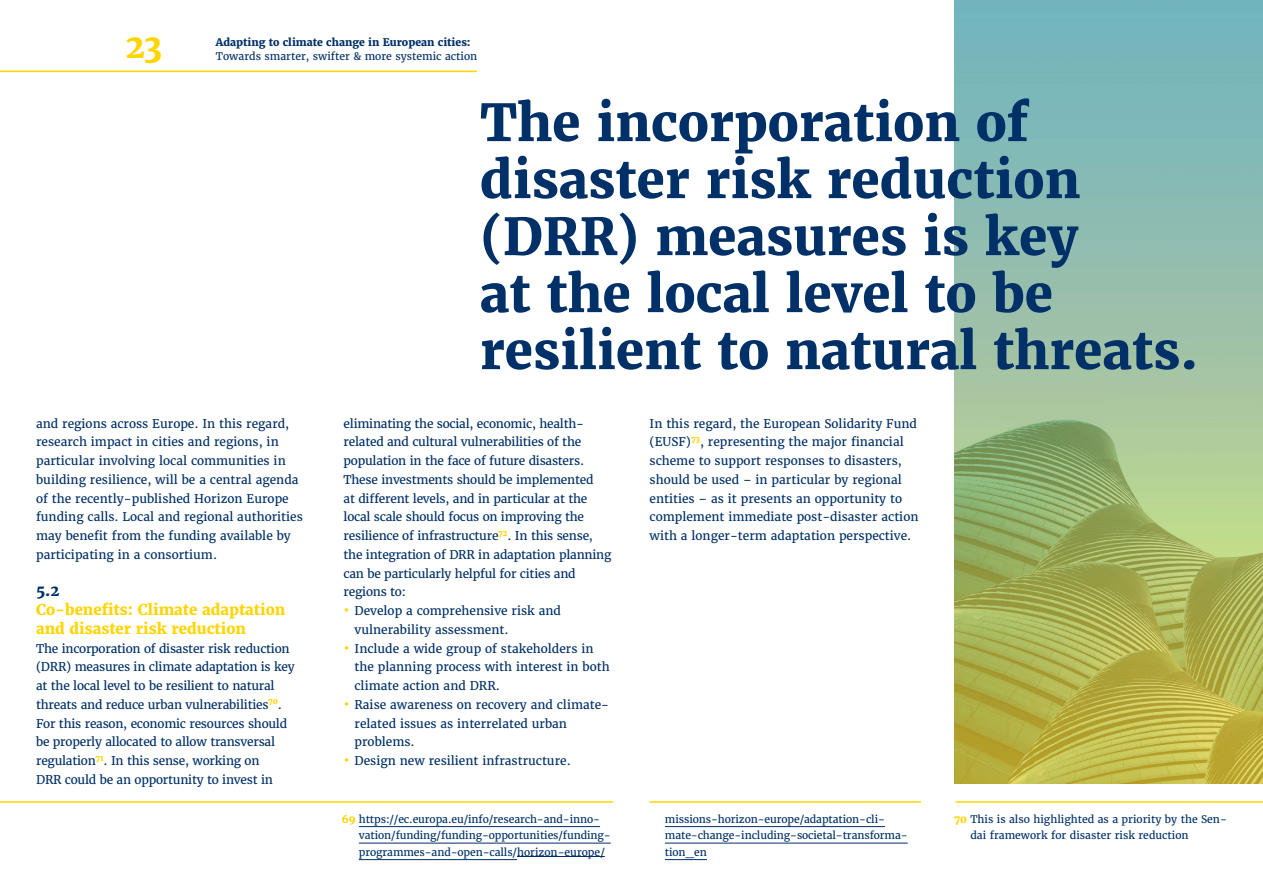
<style>
.page{position:relative;width:1263px;height:893px;background:#fff}
.page>*{position:absolute;margin:0;border:0;box-sizing:border-box;transform-origin:0 0}
.t1{font:800 51px/57px "Merriweather";color:#003068}
.t2{font:800 32.7px "Merriweather";color:#ffd500}
.Sub-header__yellow{font:800 15px/18.8px "Merriweather";color:#ffd500}
.Sub-header__yellow-2{font:800 15px "Merriweather";color:#003068}
.Body_text{font:12px/18.8px "Merriweather";color:#003068}
.Body_text-2{font:12px/18.8px "Merriweather";letter-spacing:-.02em;color:#003068}
.t3{font:10.5px/16.5px "Merriweather";letter-spacing:-.01em;color:#003068}
.t4{font:800 10.5px "Merriweather";color:#003068}
.s1{font-weight:800;font-size:15px;color:#ffd500}
.s2{font-weight:800;color:#ffd500}
</style>
<div class="page">
<hr style="left:0;top:71px;width:477px;height:1px;background:#ffd500">
<hr style="left:955px;top:801px;width:308px;height:2px;background:#ffd500">
<hr style="left:649px;top:801px;width:272px;height:2px;background:#ffd500">
<hr style="left:0;top:801px;width:613px;height:2px;background:#ffd500">
<hr style="left:359px;top:826px;width:241px;height:1px;background:#003068">
<hr style="left:359px;top:843px;width:252px;height:1px;background:#003068">
<hr style="left:359px;top:859px;width:158px;height:1px;background:#003068">
<hr style="left:517px;top:856px;width:88px;height:1px;background:#003068">
<hr style="left:665px;top:826px;width:220px;height:1px;background:#003068">
<hr style="left:665px;top:843px;width:243px;height:1px;background:#003068">
<hr style="left:665px;top:859px;width:42px;height:1px;background:#003068">
<img style="left:954px;top:0;width:309px;height:784px">
<p class="t2" style="left:125px;top:25px;width:39px">23</p>
<p class="t4" style="left:216px;top:36px;width:256px">Adapting to climate change in European cities:</p>
<p class="t3" style="left:216px;top:48px;width:263px">Towards smarter, swifter &amp; more systemic action</p>
<p class="t1" style="left:480px;top:94px;width:720px">The incorporation of disaster risk reduction (DRR) measures is key<br>at the local level to be resilient to natural threats.</p>
<p class="Body_text" style="left:36px;top:414px;width:268px">and regions across Europe. In this regard, research impact in cities and regions, in particular involving local communities in building resilience, will be a central agenda of the recently-published Horizon Europe funding calls. Local and regional authorities may benefit from the funding available by participating in a consortium.</p>
<p class="Sub-header__yellow-2" style="left:36px;top:581px;width:25px">5.2</p>
<p class="Sub-header__yellow" style="left:36px;top:600px;width:251px">Co-benefits: Climate adaptation and disaster risk reduction</p>
<p class="Body_text-2" style="left:36px;top:639px;width:260px">The incorporation of disaster risk reduction (DRR) measures in climate adaptation is key at the local level to be resilient to natural threats and reduce urban vulnerabilities<sup>70</sup>.<br>For this reason, economic resources should be properly allocated to allow transversal regulation<sup>71</sup>. In this sense, working on<br>DRR could be an opportunity to invest in</p>
<p class="Body_text-2" style="left:344px;top:414px;width:269px">eliminating the social, economic, health&shy;related and cultural vulnerabilities of the population in the face of future disasters.<br>These investments should be implemented<br>at different levels, and in particular at the local scale should focus on improving the resilience of infrastructure<sup>72</sup>. In this sense, the integration of DRR in adaptation planning can be particularly helpful for cities and regions to:</p>
<p class="Body_text" style="left:354px;top:601px;width:208px;text-indent:-11px"><span class="s1">•</span> Develop a comprehensive risk and vulnerability assessment.</p>
<p class="Body_text" style="left:354px;top:639px;width:257px;text-indent:-11px"><span class="s1">•</span> Include a wide group of stakeholders in the planning process with interest in both climate action and DRR.</p>
<p class="Body_text" style="left:354px;top:695px;width:256px;text-indent:-11px"><span class="s1">•</span> Raise awareness on recovery and climate&shy;related issues as interrelated urban problems.</p>
<p class="Body_text" style="left:344px;top:751px;width:229px"><span class="s1">•</span> Design new resilient infrastructure.</p>
<p class="Body_text" style="left:650px;top:414px;width:270px">In this regard, the European Solidarity Fund (EUSF)<sup>73</sup>, representing the major financial scheme to support responses to disasters, should be used – in particular by regional entities – as it presents an opportunity to complement immediate post-disaster action with a longer-term adaptation perspective.</p>
<p class="t3" style="left:359px;top:811px;width:253px;text-indent:-17px"><span class="s2">69</span> https://ec.europa.eu/info/research-and-inno&shy;vation/funding/funding-opportunities/funding&shy;programmes-and-open-calls/horizon-europe/</p>
<p class="t3" style="left:665px;top:811px;width:244px">missions-horizon-europe/adaptation-cli&shy;mate-change-including-societal-transforma&shy;tion_en</p>
<p class="t3" style="left:970px;top:811px;width:258px;text-indent:-16px"><span class="s2">70</span> This is also highlighted as a priority by the Sen&shy;dai framework for disaster risk reduction</p>
</div>
